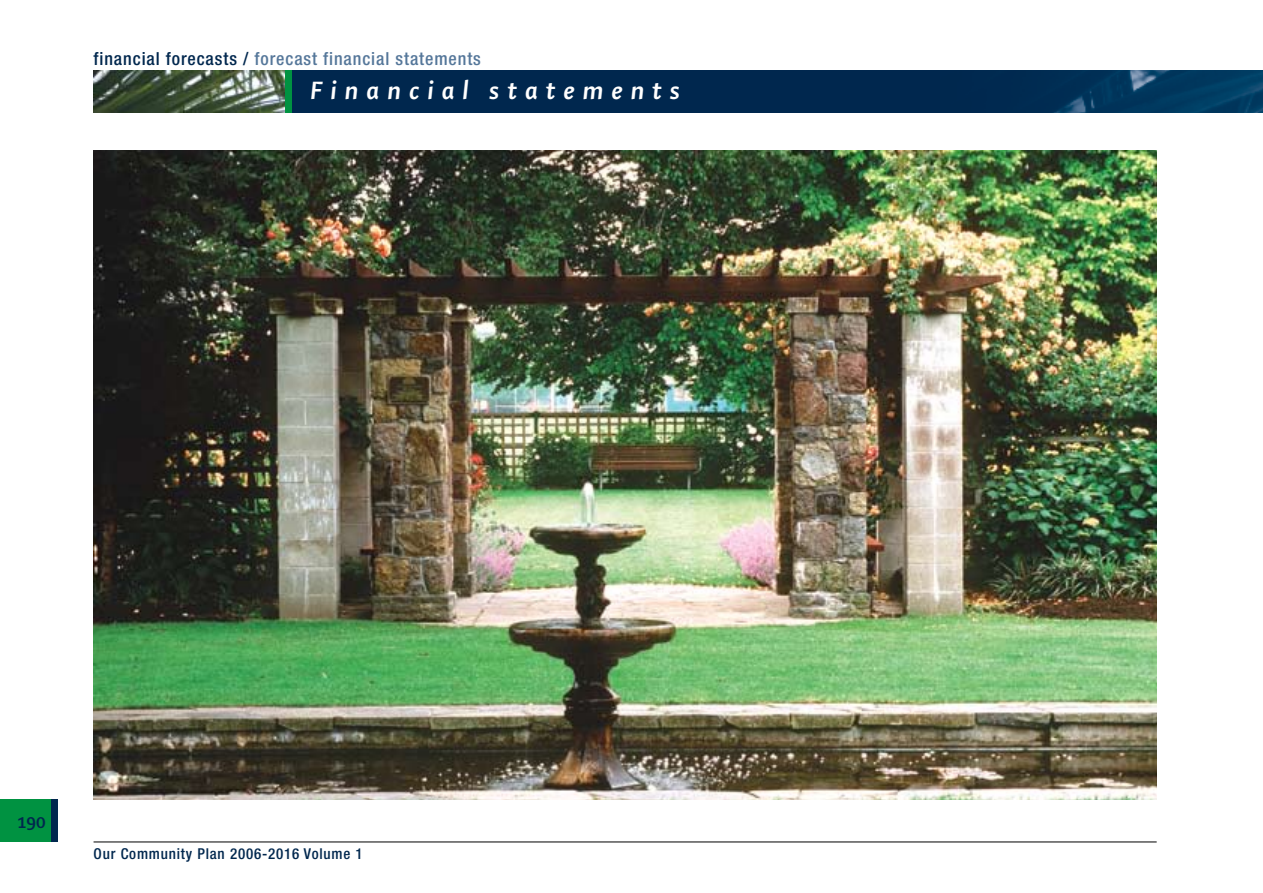
<style>
.page{position:relative;width:1263px;height:893px;background:#fff}
.page>*{position:absolute;margin:0;border:0;box-sizing:border-box;transform-origin:0 0}
.t1{font:27px "Shaker RBI";letter-spacing:.3em;color:#fff}
.t2{font:500 condensed 18px "Helvetica Neue";letter-spacing:.05em;color:#55779a}
.t3{font:18px "Shaker RB";color:#00274e}
.t4{font:500 condensed 15px "Helvetica Neue";letter-spacing:.055em;color:#00274e}
.s1{color:#00274e}
</style>
<div class="page">
<div style="left:291px;top:70px;width:972px;height:43px;background:#00274e"></div>
<img style="left:1053px;top:70px;width:209px;height:43px">
<div style="left:285px;top:70px;width:6px;height:43px;background:#009241"></div>
<img style="left:94px;top:70px;width:191px;height:43px">
<hr style="left:94px;top:842px;width:1063px;height:1px;background:#000">
<div style="left:49px;top:799px;width:8px;height:43px;background:#00274e"></div>
<div style="left:0;top:799px;width:51px;height:43px;background:#009241"></div>
<img style="left:94px;top:151px;width:1063px;height:648px">
<p class="t2" style="left:94px;top:48px;width:389px"><span class="s1">financial forecasts /</span> forecast financial statements</p>
<h1 class="t1" style="left:310px;top:76px;width:371px">Financial statements</h1>
<p class="t3" style="left:17px;top:812px;width:30px">190</p>
<p class="t4" style="left:94px;top:844px;width:271px">Our Community Plan 2006-2016 Volume 1</p>
</div>
